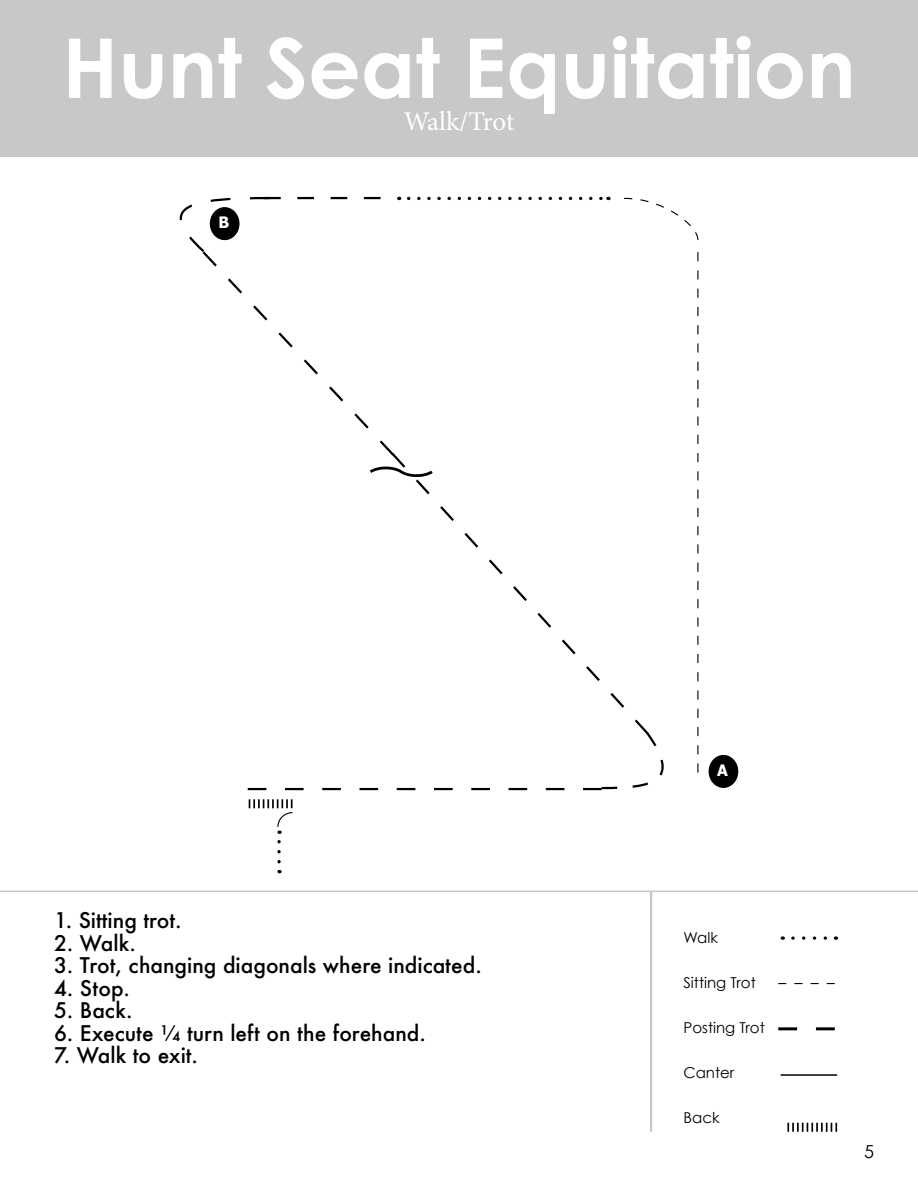
<style>
.page{position:relative;width:918px;height:1188px;background:#fff}
.page>*{position:absolute;margin:0;border:0;box-sizing:border-box;transform-origin:0 0}
.t1{font:700 82.5px "Century Gothic";color:#fff}
.t2{font:27px "Minion Pro";letter-spacing:-.01em;color:#fff}
.t3{font:500 21px "Futura";color:#000}
.t4{font:18px "Century Gothic";color:#000}
.t5{font:700 15.75px "Tahoma";color:#fff}
.t6{font:15px "Century Gothic";color:#000}
</style>
<div class="page">
<hr style="left:0;top:891px;width:918px;height:1px;background:#c7c8ca">
<div style="left:0;top:0;width:918px;height:157px;background:#c7c8ca"></div>
<svg style="left:793px;top:936px;width:43px;height:4px"></svg>
<svg style="left:778px;top:983px;width:57px;height:1px"></svg>
<svg style="left:787px;top:1123px;width:50px;height:9px"></svg>
<hr style="left:650px;top:891px;width:2px;height:241px;background:#c7c8ca">
<hr style="left:781px;top:1074px;width:56px;height:2px;background:#000">
<svg style="left:778px;top:1027px;width:57px;height:3px"></svg>
<svg style="left:369px;top:467px;width:20px;height:6px"></svg>
<div style="left:709px;top:755px;width:29px;height:32px;background:#000;border-radius:50%"></div>
<div style="left:709px;top:755px;width:29px;height:33px;border:1px solid #000;border-radius:50%"></div>
<svg style="left:409px;top:197px;width:200px;height:3px"></svg>
<svg style="left:389px;top:458px;width:257px;height:272px"></svg>
<svg style="left:248px;top:730px;width:416px;height:60px"></svg>
<svg style="left:179px;top:196px;width:221px;height:262px"></svg>
<svg style="left:624px;top:197px;width:75px;height:44px"></svg>
<svg style="left:697px;top:252px;width:1px;height:521px"></svg>
<svg style="left:249px;top:799px;width:44px;height:63px"></svg>
<div style="left:210px;top:208px;width:29px;height:32px;background:#000;border-radius:50%"></div>
<div style="left:210px;top:207px;width:30px;height:33px;border:1px solid #000;border-radius:50%"></div>
<h1 class="t1" style="left:62px;top:16px;width:795px">Hunt Seat Equitation</h1>
<p class="t2" style="left:404px;top:104px;width:112px">Walk/Trot</p>
<p class="t5" style="left:219px;top:211px;width:12px">B</p>
<p class="t3" style="left:54px;top:906px;width:129px">1. Sitting trot.</p>
<p class="t3" style="left:54px;top:928px;width:84px">2. Walk.</p>
<p class="t3" style="left:54px;top:951px;width:429px">3. Trot, changing diagonals where indicated.</p>
<p class="t3" style="left:54px;top:973px;width:78px">4. Stop.</p>
<p class="t3" style="left:54px;top:996px;width:80px">5. Back.</p>
<p class="t3" style="left:54px;top:1018px;width:374px">6. Execute ¼ turn left on the forehand.</p>
<p class="t3" style="left:54px;top:1041px;width:146px">7. Walk to exit.</p>
<p class="t5" style="left:717px;top:759px;width:12px">A</p>
<p class="t6" style="left:684px;top:928px;width:36px">Walk</p>
<p class="t6" style="left:684px;top:973px;width:74px">Sitting Trot</p>
<p class="t6" style="left:684px;top:1018px;width:83px">Posting Trot</p>
<p class="t6" style="left:684px;top:1063px;width:52px">Canter</p>
<p class="t6" style="left:684px;top:1108px;width:38px">Back</p>
<p class="t4" style="left:864px;top:1140px;width:11px">5</p>
</div>
